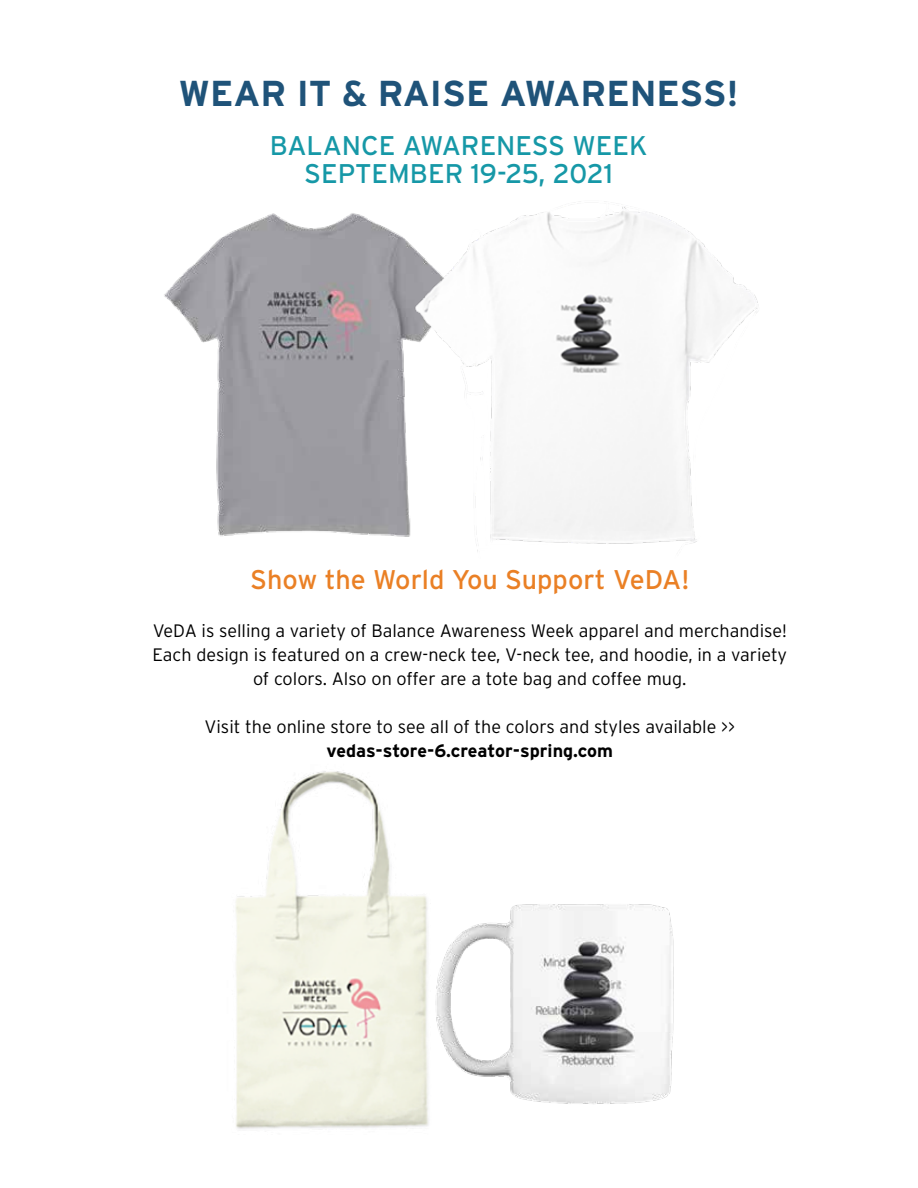
<style>
.page{position:relative;width:918px;height:1188px;background:#fff}
.page>*{position:absolute;margin:0;border:0;box-sizing:border-box;transform-origin:0 0}
.t1{font:700 36px "Interstate";color:#1f5379}
.t2{font:27px/27.8px "Interstate";color:#1698a7;text-align:center}
.t3{font:27px "Interstate";color:#ea8025}
.t4{font:300 18px/24px "Interstate";color:#000;text-align:center}
.t5{font:700 18px "Interstate";color:#000}
</style>
<div class="page">
<img style="left:164px;top:213px;width:241px;height:324px">
<img style="left:235px;top:771px;width:194px;height:358px">
<img style="left:428px;top:877px;width:246px;height:230px">
<img style="left:405px;top:201px;width:353px;height:351px">
<h1 class="t1" style="left:178px;top:73px;width:562px">WEAR IT &amp; RAISE AWARENESS!</h1>
<h2 class="t2" style="left:270px;top:131px;width:379px">BALANCE AWARENESS WEEK<br>SEPTEMBER 19-25, 2021</h2>
<h2 class="t3" style="left:250px;top:564px;width:441px">Show the World You Support VeDA!</h2>
<p class="t4" style="left:153px;top:618px;width:636px">VeDA is selling a variety of Balance Awareness Week apparel and merchandise!<br>Each design is featured on a crew-neck tee, V-neck tee, and hoodie, in a variety of colors. Also on offer are a tote bag and coffee mug.</p>
<p class="t4" style="left:205px;top:714px;width:532px">Visit the online store to see all of the colors and styles available &gt;&gt;</p>
<p class="t5" style="left:326px;top:740px;width:288px">vedas-store-6.creator-spring.com</p>
</div>
